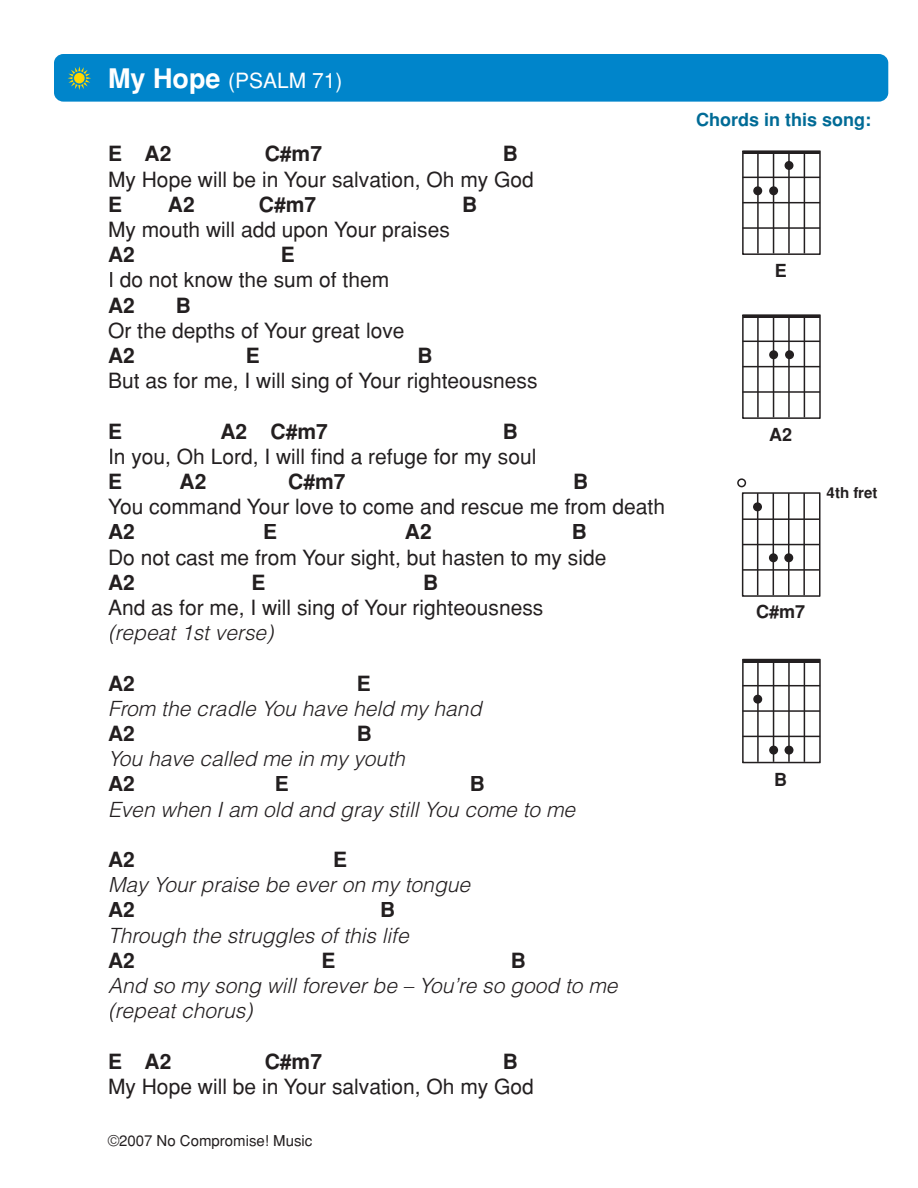
<style>
.page{position:relative;width:918px;height:1188px;background:#fff}
.page>*{position:absolute;margin:0;border:0;box-sizing:border-box;transform-origin:0 0}
.t1{font:21px "Helvetica";color:#231f20}
.t2{font:italic 300 21px/25.2px "Helvetica";color:#231f20}
.t3{font:700 21px "Helvetica";color:#231f20}
.t4{font:21px "Helvetica";color:#fff}
.t5{font:700 18px "Helvetica";color:#006b96}
.t6{font:700 18px "Helvetica";color:#231f20}
.t7{font:15px "Helvetica";color:#231f20}
.t8{font:700 15px "Helvetica";color:#231f20}
.s1{font-weight:700;font-size:27px}
</style>
<div class="page">
<div style="left:54px;top:54px;width:834px;height:48px;background:#0085cb;border-radius:9px"></div>
<svg style="left:68px;top:66px;width:23px;height:24px"></svg>
<svg style="left:737px;top:478px;width:84px;height:119px"></svg>
<svg style="left:742px;top:659px;width:79px;height:104px"></svg>
<hr style="left:743px;top:660px;width:77px;height:3px;background:#231f20">
<svg style="left:742px;top:150px;width:79px;height:105px"></svg>
<hr style="left:743px;top:151px;width:77px;height:3px;background:#231f20">
<svg style="left:742px;top:314px;width:79px;height:105px"></svg>
<hr style="left:743px;top:315px;width:77px;height:3px;background:#231f20">
<p class="t4" style="left:108px;top:68px;width:236px"><span class="s1">My Hope</span> (PSALM 71)</p>
<p class="t3" style="left:108px;top:142px;width:65px">E A2</p>
<p class="t3" style="left:265px;top:142px;width:59px">C#m7</p>
<p class="t3" style="left:503px;top:142px;width:17px">B</p>
<p class="t1" style="left:108px;top:167px;width:428px">My Hope will be in Your salvation, Oh my God</p>
<p class="t3" style="left:108px;top:192px;width:16px">E</p>
<p class="t3" style="left:168px;top:192px;width:28px">A2</p>
<p class="t3" style="left:259px;top:192px;width:59px">C#m7</p>
<p class="t3" style="left:462px;top:192px;width:17px">B</p>
<p class="t1" style="left:108px;top:217px;width:343px">My mouth will add upon Your praises</p>
<p class="t3" style="left:108px;top:243px;width:28px">A2</p>
<p class="t3" style="left:281px;top:243px;width:16px">E</p>
<p class="t1" style="left:108px;top:268px;width:283px">I do not know the sum of them</p>
<p class="t3" style="left:108px;top:293px;width:28px">A2</p>
<p class="t3" style="left:176px;top:293px;width:17px">B</p>
<p class="t1" style="left:108px;top:318px;width:298px">Or the depths of Your great love</p>
<p class="t3" style="left:108px;top:343px;width:28px">A2</p>
<p class="t3" style="left:246px;top:343px;width:16px">E</p>
<p class="t3" style="left:417px;top:343px;width:17px">B</p>
<p class="t1" style="left:108px;top:368px;width:431px">But as for me, I will sing of Your righteousness</p>
<p class="t3" style="left:108px;top:419px;width:16px">E</p>
<p class="t3" style="left:220px;top:419px;width:109px">A2 C#m7</p>
<p class="t3" style="left:503px;top:419px;width:17px">B</p>
<p class="t1" style="left:108px;top:444px;width:430px">In you, Oh Lord, I will find a refuge for my soul</p>
<p class="t3" style="left:108px;top:469px;width:16px">E</p>
<p class="t3" style="left:180px;top:469px;width:28px">A2</p>
<p class="t3" style="left:288px;top:469px;width:59px">C#m7</p>
<p class="t3" style="left:573px;top:469px;width:17px">B</p>
<p class="t1" style="left:108px;top:494px;width:559px">You command Your love to come and rescue me from death</p>
<p class="t3" style="left:108px;top:520px;width:28px">A2</p>
<p class="t3" style="left:263px;top:520px;width:16px">E</p>
<p class="t3" style="left:405px;top:520px;width:28px">A2</p>
<p class="t3" style="left:572px;top:520px;width:17px">B</p>
<p class="t1" style="left:108px;top:545px;width:500px">Do not cast me from Your sight, but hasten to my side</p>
<p class="t3" style="left:108px;top:570px;width:28px">A2</p>
<p class="t3" style="left:252px;top:570px;width:16px">E</p>
<p class="t3" style="left:423px;top:570px;width:17px">B</p>
<p class="t1" style="left:108px;top:595px;width:437px">And as for me, I will sing of Your righteousness</p>
<p class="t2" style="left:108px;top:620px;width:167px">(repeat 1st verse)</p>
<p class="t3" style="left:108px;top:671px;width:28px">A2</p>
<p class="t3" style="left:357px;top:671px;width:16px">E</p>
<p class="t2" style="left:108px;top:695px;width:375px">From the cradle You have held my hand</p>
<p class="t3" style="left:108px;top:721px;width:28px">A2</p>
<p class="t3" style="left:357px;top:721px;width:17px">B</p>
<p class="t2" style="left:108px;top:746px;width:298px">You have called me in my youth</p>
<p class="t3" style="left:108px;top:772px;width:28px">A2</p>
<p class="t3" style="left:275px;top:772px;width:16px">E</p>
<p class="t3" style="left:470px;top:772px;width:17px">B</p>
<p class="t2" style="left:108px;top:796px;width:469px">Even when I am old and gray still You come to me</p>
<p class="t3" style="left:108px;top:847px;width:28px">A2</p>
<p class="t3" style="left:333px;top:847px;width:16px">E</p>
<p class="t2" style="left:108px;top:872px;width:364px">May Your praise be ever on my tongue</p>
<p class="t3" style="left:108px;top:898px;width:28px">A2</p>
<p class="t3" style="left:380px;top:898px;width:17px">B</p>
<p class="t2" style="left:108px;top:922px;width:302px">Through the struggles of this life</p>
<p class="t3" style="left:108px;top:948px;width:28px">A2</p>
<p class="t3" style="left:322px;top:948px;width:16px">E</p>
<p class="t3" style="left:511px;top:948px;width:17px">B</p>
<p class="t2" style="left:108px;top:972px;width:511px">And so my song will forever be – You’re so good to me (repeat chorus)</p>
<p class="t3" style="left:108px;top:1049px;width:65px">E A2</p>
<p class="t3" style="left:265px;top:1049px;width:59px">C#m7</p>
<p class="t3" style="left:503px;top:1049px;width:17px">B</p>
<p class="t1" style="left:108px;top:1074px;width:428px">My Hope will be in Your salvation, Oh my God</p>
<p class="t7" style="left:108px;top:1132px;width:206px">©2007 No Compromise! Music</p>
<p class="t5" style="left:696px;top:109px;width:177px">Chords in this song:</p>
<p class="t6" style="left:775px;top:261px;width:14px">E</p>
<p class="t6" style="left:769px;top:425px;width:25px">A2</p>
<p class="t8" style="left:827px;top:484px;width:52px">4th fret</p>
<p class="t6" style="left:756px;top:601px;width:51px">C#m7</p>
<p class="t6" style="left:774px;top:769px;width:14px">B</p>
</div>
